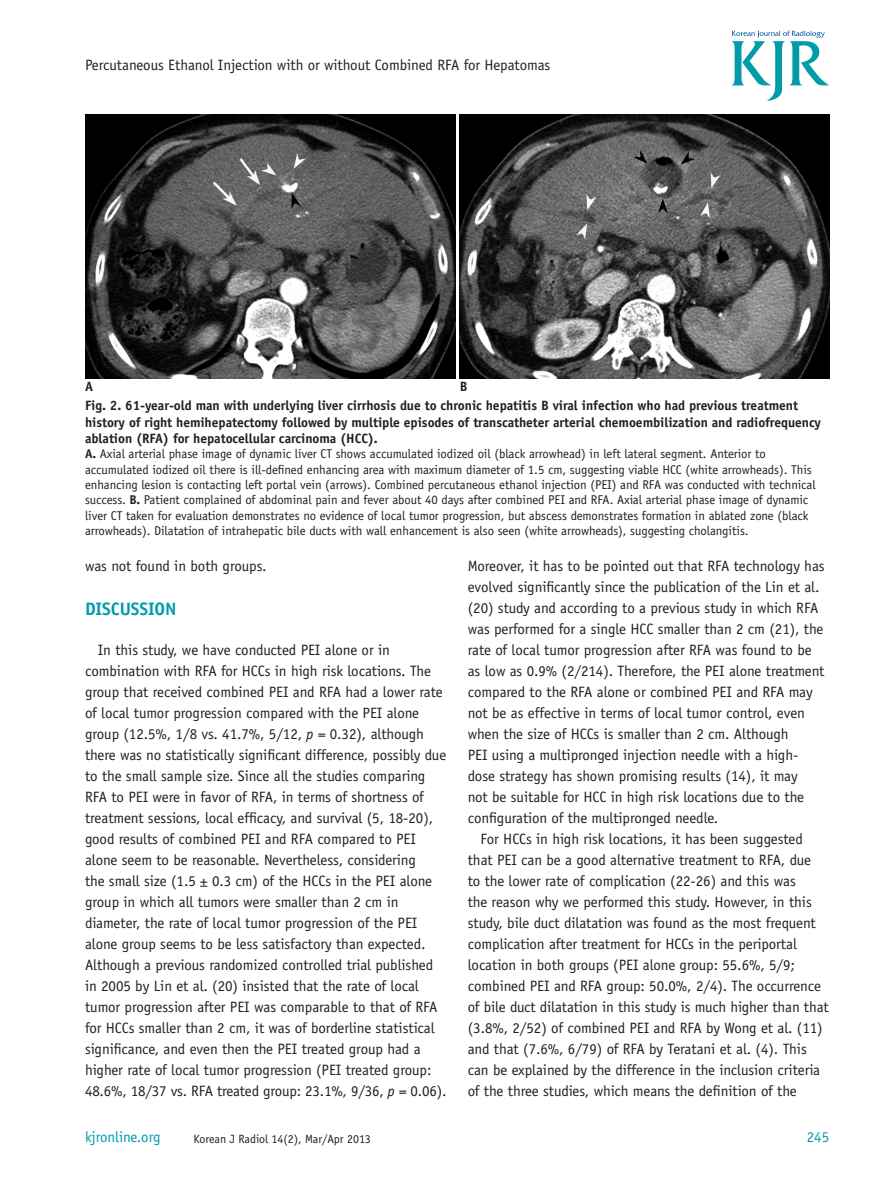
<style>
.page{position:relative;width:893px;height:1191px;background:#fff}
.page>*{position:absolute;margin:0;border:0;box-sizing:border-box;transform-origin:0 0}
.t1{font:700 18px "Officina Sans Std";letter-spacing:-.005em;color:#009caa}
.t2{font:15px/21px "Officina Sans Std";letter-spacing:-.005em;color:#231f20}
.t3{font:15px "Officina Sans Std";letter-spacing:-.005em;color:#009caa}
.t4{font:700 13.5px/19.5px "Officina Sans Std";letter-spacing:-.005em;color:#231f20}
.t5{font:12.75px/15.3px "Officina Sans Std";letter-spacing:-.005em;color:#231f20}
.t6{font:12px "Officina Sans Std";letter-spacing:-.005em;color:#231f20}
.s1{font-weight:700}
.s2{font-style:italic}
</style>
<div class="page">
<svg style="left:732px;top:31px;width:97px;height:70px"></svg>
<img style="left:85px;top:115px;width:370px;height:263px">
<img style="left:459px;top:115px;width:370px;height:263px">
<p class="t2" style="left:85px;top:54px;width:467px">Percutaneous Ethanol Injection with or without Combined RFA for Hepatomas</p>
<p class="t4" style="left:85px;top:376px;width:714px;text-indent:375px">B<br>Fig. 2. 61-year-old man with underlying liver cirrhosis due to chronic hepatitis B viral infection who had previous treatment</p>
<p class="t4" style="left:85px;top:414px;width:737px;line-height:16.2px">history of right hemihepatectomy followed by multiple episodes of transcatheter arterial chemoembilization and radiofrequency ablation (RFA) for hepatocellular carcinoma (HCC).</p>
<p class="t5" style="left:85px;top:446px;width:732px"><span class="s1">A.</span> Axial arterial phase image of dynamic liver CT shows accumulated iodized oil (black arrowhead) in left lateral segment. Anterior to accumulated iodized oil there is ill-defined enhancing area with maximum diameter of 1.5 cm, suggesting viable HCC (white arrowheads). This enhancing lesion is contacting left portal vein (arrows). Combined percutaneous ethanol injection (PEI) and RFA was conducted with technical success. <span class="s1">B.</span> Patient complained of abdominal pain and fever about 40 days after combined PEI and RFA. Axial arterial phase image of dynamic liver CT taken for evaluation demonstrates no evidence of local tumor progression, but abscess demonstrates formation in ablated zone (black arrowheads). Dilatation of intrahepatic bile ducts with wall enhancement is also seen (white arrowheads), suggesting cholangitis.</p>
<p class="t4" style="left:85px;top:376px;width:10px">A</p>
<p class="t2" style="left:85px;top:555px;width:183px">was not found in both groups.</p>
<p class="t1" style="left:85px;top:598px;width:93px">DISCUSSION</p>
<p class="t2" style="left:85px;top:639px;width:363px;text-indent:13px">In this study, we have conducted PEI alone or in combination with RFA for HCCs in high risk locations. The group that received combined PEI and RFA had a lower rate of local tumor progression compared with the PEI alone group (12.5%, 1/8 vs. 41.7%, 5/12, <span class="s2">p</span> = 0.32), although there was no statistically significant difference, possibly due to the small sample size. Since all the studies comparing RFA to PEI were in favor of RFA, in terms of shortness of treatment sessions, local efficacy, and survival (5, 18-20), good results of combined PEI and RFA compared to PEI alone seem to be reasonable. Nevertheless, considering<br>the small size (1.5 ± 0.3 cm) of the HCCs in the PEI alone group in which all tumors were smaller than 2 cm in diameter, the rate of local tumor progression of the PEI alone group seems to be less satisfactory than expected.<br>Although a previous randomized controlled trial published in 2005 by Lin et al. (20) insisted that the rate of local tumor progression after PEI was comparable to that of RFA for HCCs smaller than 2 cm, it was of borderline statistical significance, and even then the PEI treated group had a higher rate of local tumor progression (PEI treated group:<br>48.6%, 18/37 vs. RFA treated group: 23.1%, 9/36, <span class="s2">p</span> = 0.06).</p>
<p class="t3" style="left:85px;top:1128px;width:77px">kjronline.org</p>
<p class="t6" style="left:194px;top:1132px;width:179px">Korean J Radiol 14(2), Mar/Apr 2013</p>
<p class="t2" style="left:468px;top:555px;width:358px">Moreover, it has to be pointed out that RFA technology has evolved significantly since the publication of the Lin et al. (20) study and according to a previous study in which RFA was performed for a single HCC smaller than 2 cm (21), the rate of local tumor progression after RFA was found to be as low as 0.9% (2/214). Therefore, the PEI alone treatment compared to the RFA alone or combined PEI and RFA may not be as effective in terms of local tumor control, even when the size of HCCs is smaller than 2 cm. Although<br>PEI using a multipronged injection needle with a high&shy;dose strategy has shown promising results (14), it may<br>not be suitable for HCC in high risk locations due to the configuration of the multipronged needle.</p>
<p class="t2" style="left:468px;top:828px;width:363px;text-indent:13px">For HCCs in high risk locations, it has been suggested that PEI can be a good alternative treatment to RFA, due<br>to the lower rate of complication (22-26) and this was<br>the reason why we performed this study. However, in this study, bile duct dilatation was found as the most frequent complication after treatment for HCCs in the periportal location in both groups (PEI alone group: 55.6%, 5/9; combined PEI and RFA group: 50.0%, 2/4). The occurrence of bile duct dilatation in this study is much higher than that (3.8%, 2/52) of combined PEI and RFA by Wong et al. (11) and that (7.6%, 6/79) of RFA by Teratani et al. (4). This can be explained by the difference in the inclusion criteria of the three studies, which means the definition of the</p>
<p class="t3" style="left:807px;top:1128px;width:24px">245</p>
</div>
